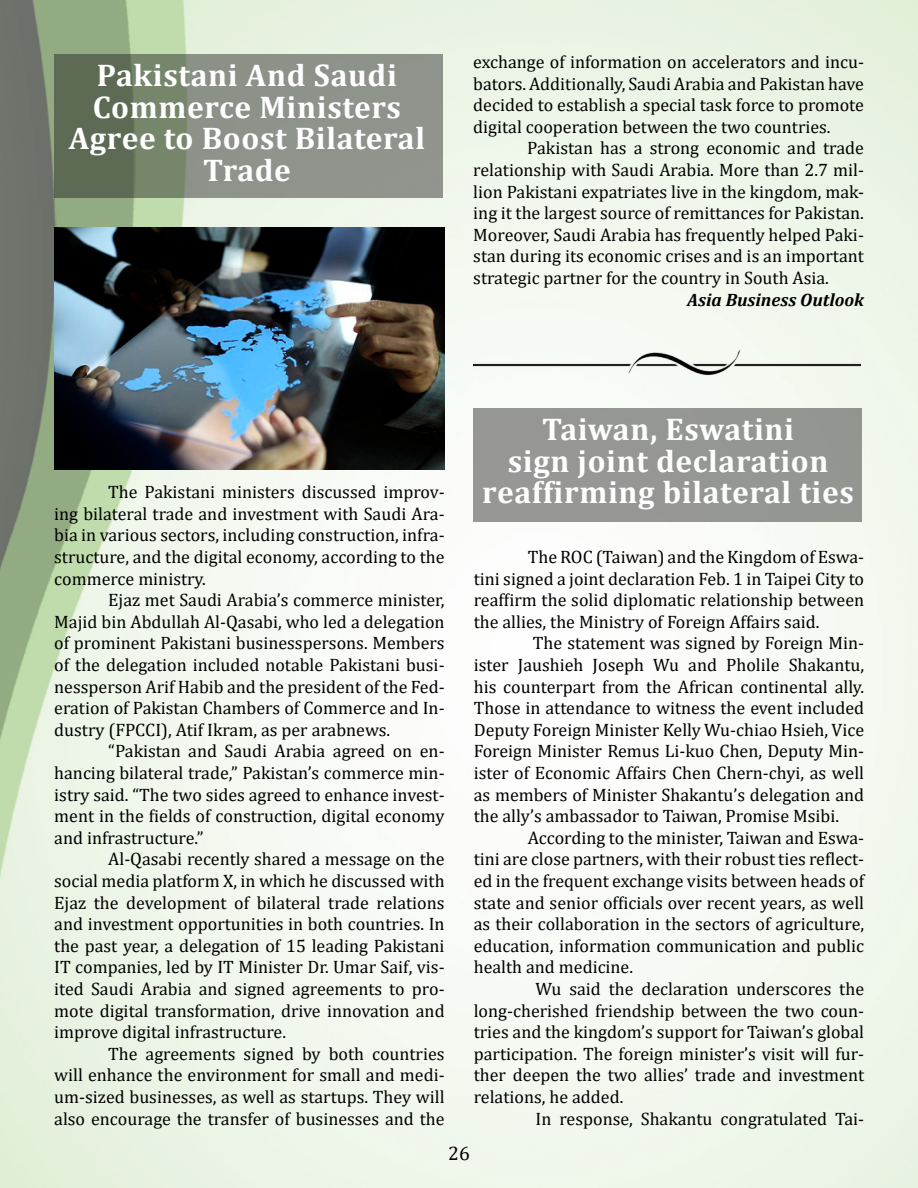
<style>
.page{position:relative;width:918px;height:1188px;background:#fff}
.page>*{position:absolute;margin:0;border:0;box-sizing:border-box;transform-origin:0 0}
.Head{font:700 31.5px/31.5px "Cambria";letter-spacing:.02em;color:#fff;text-align:center}
.t1{font:19.5px "Cambria";color:#000}
.Body{font:18px/21.6px "Cambria";color:#000;text-align:justify}
.Source{font:italic 700 18px "Cambria";color:#000}
</style>
<div class="page">
<img style="left:0;top:0;width:918px;height:1188px">
<img style="left:474px;top:348px;width:387px;height:36px">
<svg style="left:54px;top:54px;width:389px;height:144px;background:#80887b"></svg>
<img style="left:54px;top:227px;width:390px;height:242px">
<div style="left:473px;top:408px;width:389px;height:114px;background:#959795"></div>
<p class="Head" style="left:69px;top:58px;width:358px">Pakistani And Saudi<br>Commerce Ministers<br>Agree to Boost Bilateral<br>Trade</p>
<p class="Body" style="left:473px;top:51px;width:392px">exchange of information on accelerators and incu&shy;bators. Additionally, Saudi Arabia and Pakistan have decided to establish a special task force to promote digital cooperation between the two countries.</p>
<p class="Body" style="left:473px;top:137px;width:392px;text-indent:54px">Pakistan has a strong economic and trade relationship with Saudi Arabia. More than 2.7 mil&shy;lion Pakistani expatriates live in the kingdom, mak&shy;ing it the largest source of remittances for Pakistan.<br>Moreover, Saudi Arabia has frequently helped Paki&shy;stan during its economic crises and is an important strategic partner for the country in South Asia.</p>
<p class="Source" style="left:687px;top:287px;width:178px">Asia Business Outlook</p>
<p class="Body" style="left:54px;top:481px;width:392px;text-indent:54px">The Pakistani ministers discussed improv&shy;ing bilateral trade and investment with Saudi Ara&shy;bia in various sectors, including construction, infra&shy;structure, and the digital economy, according to the commerce ministry.</p>
<p class="Body" style="left:54px;top:589px;width:392px;text-indent:54px">Ejaz met Saudi Arabia’s commerce minister, Majid bin Abdullah Al-Qasabi, who led a delegation of prominent Pakistani businesspersons. Members of the delegation included notable Pakistani busi&shy;nessperson Arif Habib and the president of the Fed&shy;eration of Pakistan Chambers of Commerce and In&shy;dustry (FPCCI), Atif Ikram, as per arabnews.</p>
<p class="Body" style="left:54px;top:740px;width:392px;text-indent:54px">“Pakistan and Saudi Arabia agreed on en&shy;hancing bilateral trade,” Pakistan’s commerce min&shy;istry said. “The two sides agreed to enhance invest&shy;ment in the fields of construction, digital economy and infrastructure.”</p>
<p class="Body" style="left:54px;top:848px;width:392px;text-indent:54px">Al-Qasabi recently shared a message on the social media platform X, in which he discussed with Ejaz the development of bilateral trade relations and investment opportunities in both countries. In the past year, a delegation of 15 leading Pakistani IT companies, led by IT Minister Dr. Umar Saif, vis&shy;ited Saudi Arabia and signed agreements to pro&shy;mote digital transformation, drive innovation and improve digital infrastructure.</p>
<p class="Body" style="left:54px;top:1043px;width:392px;text-indent:54px">The agreements signed by both countries will enhance the environment for small and medi&shy;um-sized businesses, as well as startups. They will also encourage the transfer of businesses and the</p>
<p class="Head" style="left:482px;top:412px;width:373px">Taiwan, Eswatini<br>sign joint declaration reaffirming bilateral ties</p>
<p class="Body" style="left:474px;top:546px;width:392px;text-indent:54px">The ROC (Taiwan) and the Kingdom of Eswa&shy;tini signed a joint declaration Feb. 1 in Taipei City to reaffirm the solid diplomatic relationship between the allies, the Ministry of Foreign Affairs said.</p>
<p class="Body" style="left:474px;top:632px;width:392px;text-indent:59px">The statement was signed by Foreign Min&shy;ister Jaushieh Joseph Wu and Pholile Shakantu, his counterpart from the African continental ally.<br>Those in attendance to witness the event included Deputy Foreign Minister Kelly Wu-chiao Hsieh, Vice Foreign Minister Remus Li-kuo Chen, Deputy Min&shy;ister of Economic Affairs Chen Chern-chyi, as well as members of Minister Shakantu’s delegation and the ally’s ambassador to Taiwan, Promise Msibi.</p>
<p class="Body" style="left:474px;top:827px;width:392px;text-indent:54px">According to the minister, Taiwan and Eswa&shy;tini are close partners, with their robust ties reflect&shy;ed in the frequent exchange visits between heads of state and senior officials over recent years, as well as their collaboration in the sectors of agriculture, education, information communication and public health and medicine.</p>
<p class="Body" style="left:474px;top:978px;width:392px;text-indent:62px">Wu said the declaration underscores the long-cherished friendship between the two coun&shy;tries and the kingdom’s support for Taiwan’s global participation. The foreign minister’s visit will fur&shy;ther deepen the two allies’ trade and investment relations, he added.</p>
<p class="Body" style="left:536px;top:1108px;width:330px">In response, Shakantu congratulated Tai-</p>
<p class="t1" style="left:448px;top:1142px;width:23px">26</p>
</div>
